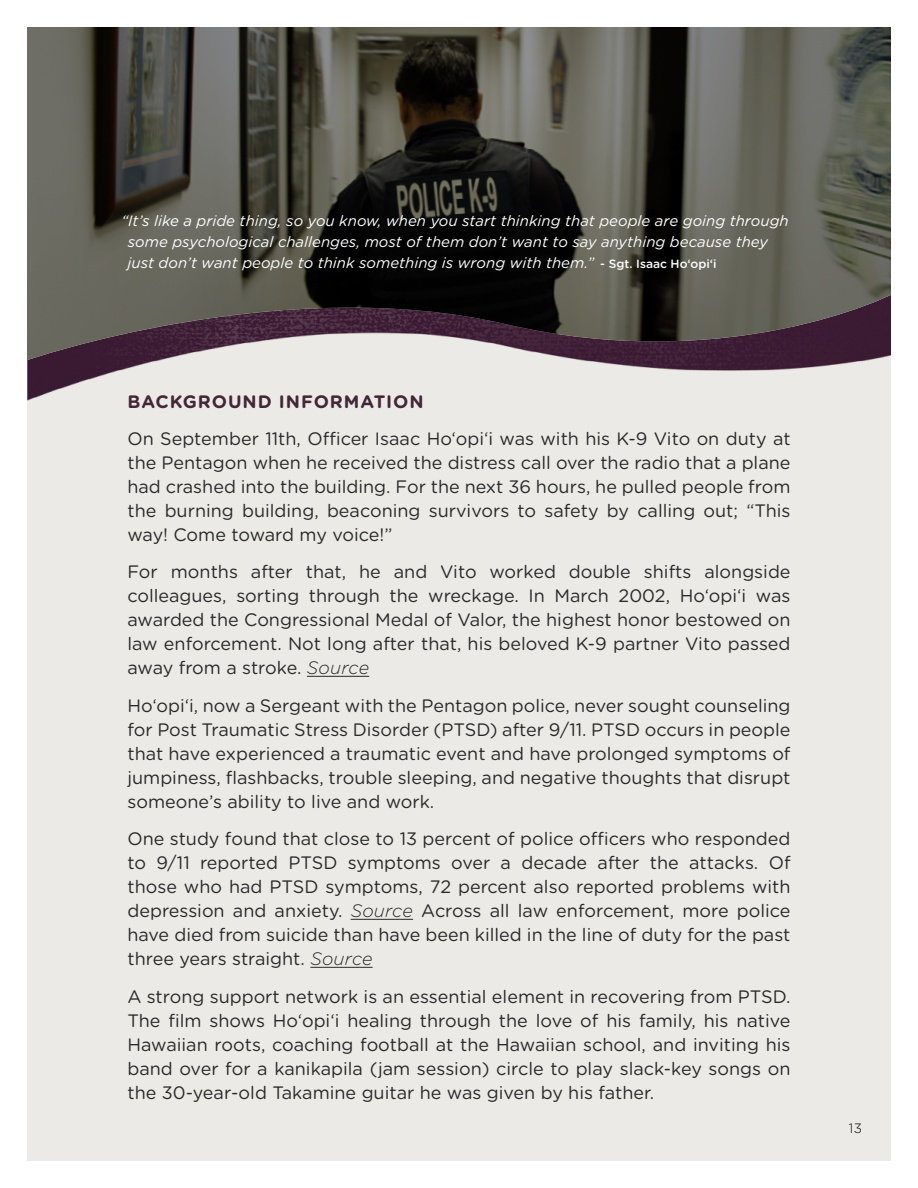
<style>
.page{position:relative;width:918px;height:1188px;background:#fff}
.page>*{position:absolute;margin:0;border:0;box-sizing:border-box;transform-origin:0 0}
.t1{font:18px/24px "Gotham Rounded";color:#292929;text-align:justify}
.t2{font:700 18px "Gotham Rounded";letter-spacing:.05em;color:#432737}
.t3{font:italic 15px/21px "Gotham Rounded";color:#fff}
.t4{font:300 13.5px "Gotham Rounded";color:#000}
.s1{font-weight:500;font-style:normal;font-size:12px}
.s2{font-weight:300;font-style:italic}
</style>
<div class="page">
<div style="left:27px;top:27px;width:864px;height:1134px;background:#eceae6"></div>
<hr style="left:307px;top:676px;width:62px;height:1px;background:#292929">
<hr style="left:351px;top:919px;width:62px;height:1px;background:#292929">
<hr style="left:310px;top:967px;width:63px;height:1px;background:#292929">
<img style="left:27px;top:362px;width:827px;height:14px">
<svg style="left:27px;top:27px;width:864px;height:335px;background:#46433f"></svg>
<p class="t3" style="left:128px;top:210px;width:663px;text-indent:-6px">“It’s like a pride thing, so you know, when you start thinking that people are going through some psychological challenges, most of them don’t want to say anything because they just don’t want people to think something is wrong with them.” <span class="s1">- Sgt. Isaac Ho‘opi‘i</span></p>
<p class="t2" style="left:127px;top:388px;width:298px">BACKGROUND INFORMATION</p>
<p class="t1" style="left:127px;top:426px;width:665px">On September 11th, Officer Isaac Ho‘opi‘i was with his K-9 Vito on duty at the Pentagon when he received the distress call over the radio that a plane had crashed into the building. For the next 36 hours, he pulled people from the burning building, beaconing survivors to safety by calling out; “This way! Come toward my voice!”</p>
<p class="t1" style="left:127px;top:559px;width:665px">For months after that, he and Vito worked double shifts alongside colleagues, sorting through the wreckage. In March 2002, Ho‘opi‘i was awarded the Congressional Medal of Valor, the highest honor bestowed on law enforcement. Not long after that, his beloved K-9 partner Vito passed away from a stroke. <span class="s2">Source</span></p>
<p class="t1" style="left:127px;top:693px;width:665px">Ho‘opi‘i, now a Sergeant with the Pentagon police, never sought counseling for Post Traumatic Stress Disorder (PTSD) after 9/11. PTSD occurs in people that have experienced a traumatic event and have prolonged symptoms of jumpiness, flashbacks, trouble sleeping, and negative thoughts that disrupt someone’s ability to live and work.</p>
<p class="t1" style="left:127px;top:826px;width:665px">One study found that close to 13 percent of police officers who responded to 9/11 reported PTSD symptoms over a decade after the attacks. Of those who had PTSD symptoms, 72 percent also reported problems with depression and anxiety. <span class="s2">Source</span> Across all law enforcement, more police have died from suicide than have been killed in the line of duty for the past three years straight. <span class="s2">Source</span></p>
<p class="t1" style="left:127px;top:984px;width:665px">A strong support network is an essential element in recovering from PTSD.<br>The film shows Ho‘opi‘i healing through the love of his family, his native Hawaiian roots, coaching football at the Hawaiian school, and inviting his band over for a kanikapila (jam session) circle to play slack-key songs on the 30-year-old Takamine guitar he was given by his father.</p>
<p class="t4" style="left:849px;top:1119px;width:15px">13</p>
</div>
